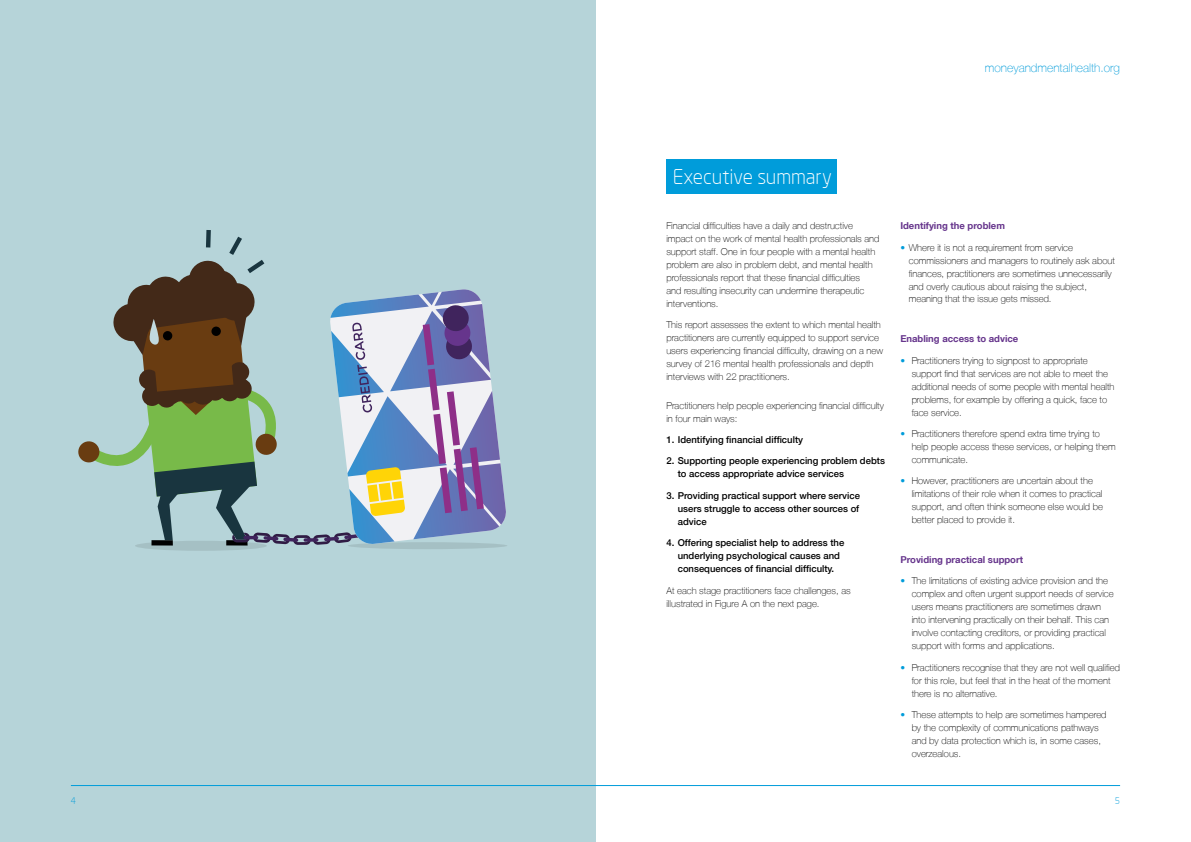
<style>
.page{position:relative;width:1191px;height:842px;background:#fff}
.page>*{position:absolute;margin:0;border:0;box-sizing:border-box;transform-origin:0 0}
.t1{font:300 20px "Neo Sans";letter-spacing:-.005em;color:#fff}
.t2{font:100 12px "Helvetica Neue LT";color:#009cda}
.t3{font:100 9.5px/12.9px "Helvetica Neue LT";color:#000}
.t4{font:500 9.5px/12.9px "Helvetica Neue LT";color:#000}
.t5{font:700 9.5px "Helvetica Neue LT";color:#66358c}
.t6{font:300 9px "Neo Sans";color:#009cda}
.s1{color:#009cda}
</style>
<div class="page">
<div style="left:0;top:0;width:595px;height:842px;background:#b6d4d9"></div>
<div style="left:348px;top:542px;width:159px;height:7px;background:#a5c0c4;border-radius:50%"></div>
<svg style="left:135px;top:541px;width:132px;height:10px"></svg>
<svg style="left:405px;top:289px;width:101px;height:256px"></svg>
<svg style="left:423px;top:304px;width:61px;height:209px"></svg>
<svg style="left:78px;top:230px;width:327px;height:315px"></svg>
<hr style="left:243px;top:536px;width:15px;height:3px;background:#40245d;border-radius:2px">
<hr style="left:71px;top:785px;width:1049px;height:1px;background:#009cda">
<div style="left:666px;top:160px;width:170px;height:34px;background:#009cda"></div>
<p class="t6" style="left:71px;top:795px;width:7px">4</p>
<p class="t2" style="left:985px;top:60px;width:137px">moneyandmentalhealth.org</p>
<h1 class="t1" style="left:673px;top:164px;width:161px">Executive summary</h1>
<p class="t3" style="left:666px;top:219px;width:214px">Financial difficulties have a daily and destructive impact on the work of mental health professionals and support staff. One in four people with a mental health problem are also in problem debt, and mental health professionals report that these financial difficulties<br>and resulting insecurity can undermine therapeutic interventions.</p>
<p class="t3" style="left:666px;top:319px;width:218px">This report assesses the extent to which mental health practitioners are currently equipped to support service users experiencing financial difficulty, drawing on a new survey of 216 mental health professionals and depth interviews with 22 practitioners.</p>
<p class="t3" style="left:666px;top:399px;width:219px">Practitioners help people experiencing financial difficulty in four main ways:</p>
<p class="t4" style="left:666px;top:433px;width:138px">1. Identifying financial difficulty</p>
<p class="t4" style="left:677px;top:455px;width:209px;text-indent:-11px">2. Supporting people experiencing problem debts to access appropriate advice services</p>
<p class="t4" style="left:677px;top:489px;width:184px;text-align:justify;text-indent:-11px">3. Providing practical support where service users struggle to access other sources of advice</p>
<p class="t4" style="left:677px;top:536px;width:168px;text-indent:-11px">4. Offering specialist help to address the underlying psychological causes and consequences of financial difficulty.</p>
<p class="t3" style="left:666px;top:584px;width:186px">At each stage practitioners face challenges, as illustrated in Figure A on the next page.</p>
<p class="t5" style="left:900px;top:220px;width:106px">Identifying the problem</p>
<p class="t3" style="left:909px;top:241px;width:207px;text-indent:-9px"><span class="s1">•</span> Where it is not a requirement from service commissioners and managers to routinely ask about finances, practitioners are sometimes unnecessarily and overly cautious about raising the subject, meaning that the issue gets missed.</p>
<p class="t5" style="left:900px;top:333px;width:120px">Enabling access to advice</p>
<p class="t3" style="left:911px;top:354px;width:204px;text-indent:-11px"><span class="s1">•</span> Practitioners trying to signpost to appropriate support find that services are not able to meet the additional needs of some people with mental health problems, for example by offering a quick, face to face service.</p>
<p class="t3" style="left:911px;top:427px;width:206px;text-indent:-11px"><span class="s1">•</span> Practitioners therefore spend extra time trying to help people access these services, or helping them communicate.</p>
<p class="t3" style="left:911px;top:474px;width:193px;text-indent:-11px"><span class="s1">•</span> However, practitioners are uncertain about the limitations of their role when it comes to practical support, and often think someone else would be better placed to provide it.</p>
<p class="t5" style="left:900px;top:554px;width:124px">Providing practical support</p>
<p class="t3" style="left:911px;top:575px;width:204px;text-indent:-11px"><span class="s1">•</span> The limitations of existing advice provision and the complex and often urgent support needs of service users means practitioners are sometimes drawn into intervening practically on their behalf. This can involve contacting creditors, or providing practical support with forms and applications.</p>
<p class="t3" style="left:911px;top:661px;width:210px;text-indent:-11px"><span class="s1">•</span> Practitioners recognise that they are not well qualified for this role, but feel that in the heat of the moment there is no alternative.</p>
<p class="t3" style="left:911px;top:708px;width:196px;text-indent:-11px"><span class="s1">•</span> These attempts to help are sometimes hampered by the complexity of communications pathways and by data protection which is, in some cases, overzealous.</p>
<p class="t6" style="left:1114px;top:795px;width:7px">5</p>
</div>
